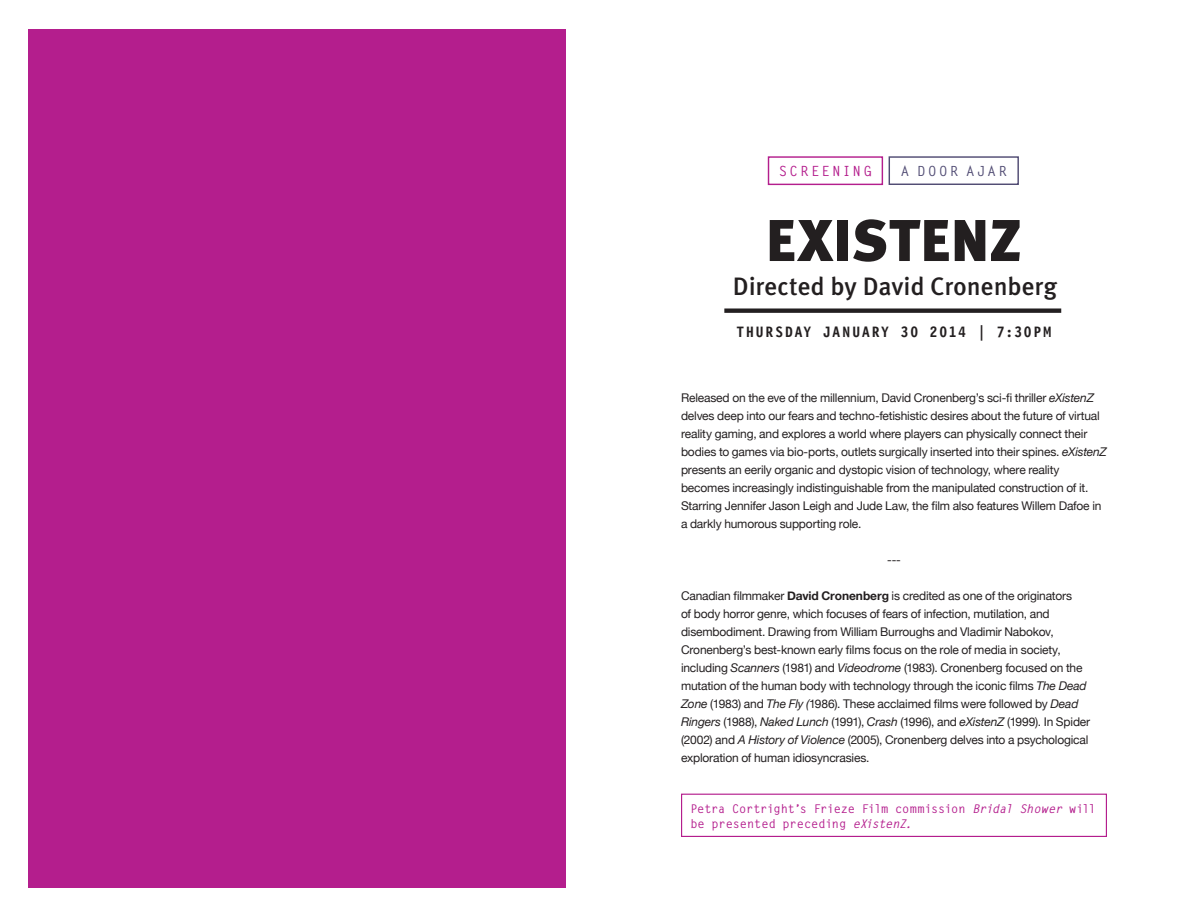
<style>
.page{position:relative;width:1188px;height:918px;background:#fff}
.page>*{position:absolute;margin:0;border:0;box-sizing:border-box;transform-origin:0 0}
.t1{font:900 58.8px "Meta Pro";letter-spacing:.01em;color:#231f20}
.t2{font:500 25.2px "Meta Pro";letter-spacing:-.005em;color:#231f20}
.t3{font:700 15.45px "Letter Gothic 12 Pitch BT";letter-spacing:.12em;color:#231f20}
.t4{font:700 14.1px "Letter Gothic";letter-spacing:.155em;color:#b41e8d}
.t5{font:700 13.95px "Letter Gothic";letter-spacing:.175em;color:#4f4a72}
.t6{font:12px/18px "Helvetica Neue";letter-spacing:-.015em;color:#231f20}
.t7{font:700 12px "Letter Gothic";letter-spacing:-.02em;color:#b41e8d}
.s1{font-style:italic}
.s2{font-weight:700}
</style>
<div class="page">
<div style="left:28px;top:30px;width:538px;height:858px;background:#b41e8d"></div>
<div style="left:724px;top:308px;width:337px;height:5px;background:#231f20"></div>
<div style="left:768px;top:156px;width:115px;height:29px;border:1px solid #b41e8d"></div>
<div style="left:889px;top:156px;width:130px;height:29px;border:1px solid #4f4a72"></div>
<div style="left:681px;top:794px;width:426px;height:43px;border:1px solid #b41e8d"></div>
<p class="t4" style="left:779px;top:163px;width:95px">SCREENING</p>
<p class="t5" style="left:901px;top:163px;width:108px">A DOOR AJAR</p>
<p class="t1" style="left:766px;top:194px;width:257px">EXISTENZ</p>
<p class="t2" style="left:733px;top:267px;width:326px">Directed by David Cronenberg</p>
<p class="t3" style="left:736px;top:323px;width:316px">THURSDAY JANUARY 30 2014 | 7:30PM</p>
<p class="t6" style="left:681px;top:389px;width:427px">Released on the eve of the millennium, David Cronenberg’s sci-fi thriller <span class="s1">eXistenZ </span>delves deep into our fears and techno-fetishistic desires about the future of virtual reality gaming, and explores a world where players can physically connect their bodies to games via bio-ports, outlets surgically inserted into their spines. <span class="s1">eXistenZ </span>presents an eerily organic and dystopic vision of technology, where reality becomes increasingly indistinguishable from the manipulated construction of it.<br>Starring Jennifer Jason Leigh and Jude Law, the film also features Willem Dafoe in a darkly humorous supporting role.</p>
<p class="t6" style="left:887px;top:551px;width:15px">---</p>
<p class="t6" style="left:681px;top:587px;width:393px">Canadian filmmaker <span class="s2">David Cronenberg</span> is credited as one of the originators</p>
<p class="t6" style="left:681px;top:605px;width:411px">of body horror genre, which focuses of fears of infection, mutilation, and disembodiment. Drawing from William Burroughs and Vladimir Nabokov, Cronenberg’s best-known early films focus on the role of media in society, including <span class="s1">Scanners</span> (1981) and <span class="s1">Videodrome</span> (1983). Cronenberg focused on the mutation of the human body with technology through the iconic films <span class="s1">The Dead Zone</span> (1983) and <span class="s1">The Fly (</span>1986). These acclaimed films were followed by <span class="s1">Dead Ringers</span> (1988), <span class="s1">Naked Lunch</span> (1991), <span class="s1">Crash</span> (1996), and <span class="s1">eXistenZ</span> (1999). In Spider (2002) and <span class="s1">A History of Violence</span> (2005), Cronenberg delves into a psychological exploration of human idiosyncrasies.</p>
<p class="t7" style="left:690px;top:801px;width:407px">Petra Cortright’s Frieze Film commission <span class="s1">Bridal Shower</span> will</p>
<p class="t7" style="left:690px;top:816px;width:223px">be presented preceding <span class="s1">eXistenZ.</span></p>
</div>
